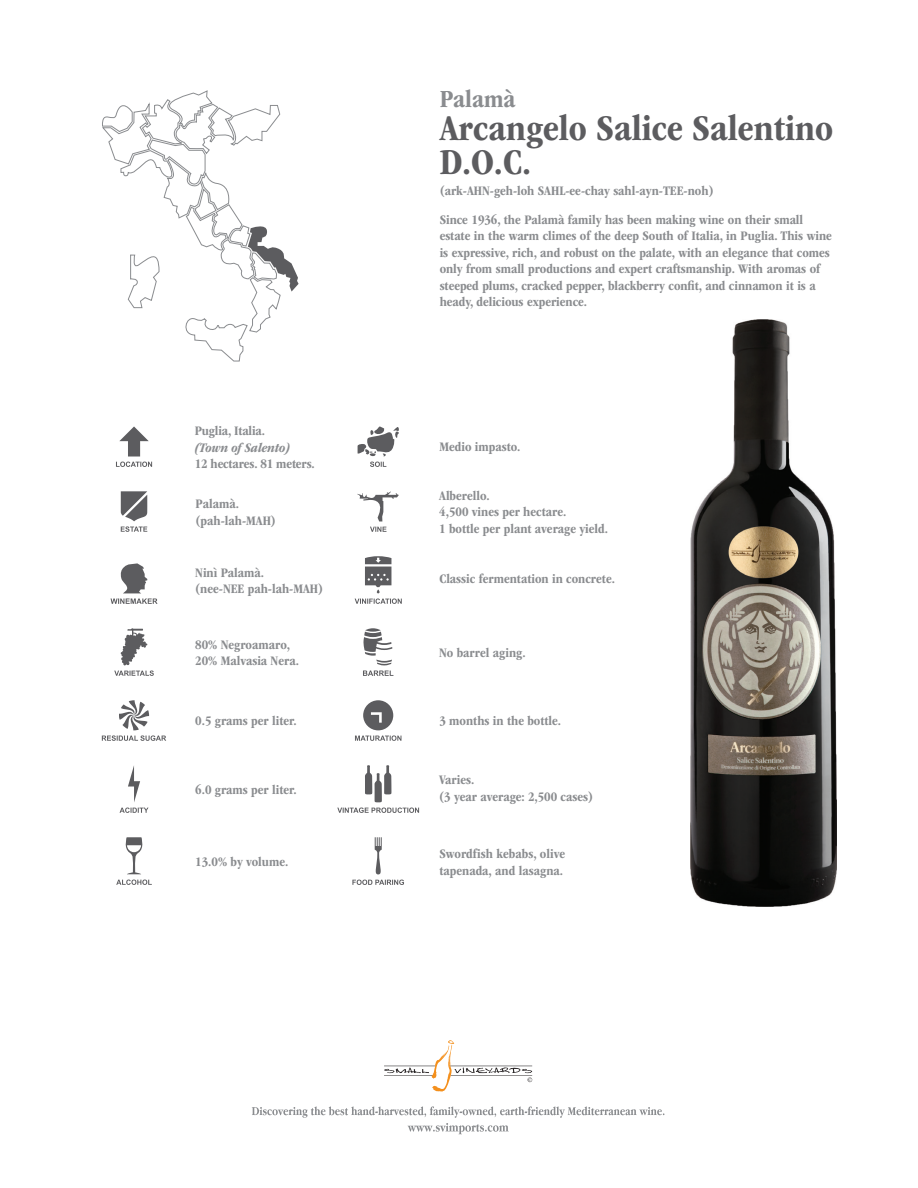
<style>
.page{position:relative;width:918px;height:1188px;background:#fff}
.page>*{position:absolute;margin:0;border:0;box-sizing:border-box;transform-origin:0 0}
.t1{font:700 condensed 37.5px "ITC Garamond Std";color:#5c5c5f}
.t2{font:700 condensed 25.5px "ITC Garamond Std";color:#8a8c8f}
.t3{font:700 condensed 13.5px/16.5px "ITC Garamond Std";letter-spacing:-.005em;color:#8a8c8f}
.t4{font:italic 700 condensed 13.5px "ITC Garamond Std";letter-spacing:-.01em;color:#8a8c8f}
</style>
<div class="page">
<svg style="left:252px;top:1106px;width:412px;height:28px"></svg>
<svg style="left:384px;top:1040px;width:148px;height:51px"></svg>
<svg style="left:363px;top:628px;width:30px;height:48px"></svg>
<svg style="left:114px;top:628px;width:40px;height:48px"></svg>
<svg style="left:358px;top:426px;width:41px;height:41px"></svg>
<svg style="left:116px;top:426px;width:36px;height:41px"></svg>
<svg style="left:355px;top:556px;width:47px;height:48px"></svg>
<svg style="left:111px;top:563px;width:47px;height:41px"></svg>
<svg style="left:102px;top:700px;width:64px;height:41px"></svg>
<svg style="left:357px;top:491px;width:42px;height:41px"></svg>
<svg style="left:121px;top:491px;width:26px;height:41px"></svg>
<svg style="left:352px;top:837px;width:52px;height:48px"></svg>
<svg style="left:120px;top:766px;width:29px;height:47px"></svg>
<svg style="left:355px;top:700px;width:46px;height:41px"></svg>
<svg style="left:116px;top:880px;width:36px;height:5px"></svg>
<svg style="left:125px;top:837px;width:18px;height:37px"></svg>
<svg style="left:337px;top:765px;width:82px;height:48px"></svg>
<svg style="left:102px;top:90px;width:197px;height:272px"></svg>
<img style="left:690px;top:320px;width:147px;height:587px">
<p class="t3" style="left:195px;top:423px;width:72px">Puglia, Italia.</p>
<p class="t4" style="left:195px;top:440px;width:97px">(Town of Salento)</p>
<p class="t3" style="left:195px;top:456px;width:122px">12 hectares. 81 meters.</p>
<p class="t3" style="left:196px;top:496px;width:45px">Palamà.</p>
<p class="t3" style="left:196px;top:512px;width:82px">(pah-lah-MAH)</p>
<p class="t3" style="left:195px;top:564px;width:70px">Ninì Palamà.</p>
<p class="t3" style="left:195px;top:581px;width:129px">(nee-NEE pah-lah-MAH)</p>
<p class="t3" style="left:195px;top:636px;width:96px">80% Negroamaro,</p>
<p class="t3" style="left:195px;top:653px;width:105px">20% Malvasia Nera.</p>
<p class="t3" style="left:195px;top:712px;width:103px">0.5 grams per liter.</p>
<p class="t3" style="left:195px;top:781px;width:103px">6.0 grams per liter.</p>
<p class="t3" style="left:195px;top:853px;width:95px">13.0% by volume.</p>
<p class="t2" style="left:440px;top:85px;width:77px">Palamà</p>
<p class="t1" style="left:440px;top:107px;width:395px">Arcangelo Salice Salentino</p>
<p class="t1" style="left:440px;top:142px;width:93px">D.O.C.</p>
<p class="t3" style="left:440px;top:183px;width:275px">(ark-AHN-geh-loh SAHL-ee-chay sahl-ayn-TEE-noh)</p>
<p class="t3" style="left:440px;top:211px;width:394px">Since 1936, the Palamà family has been making wine on their small estate in the warm climes of the deep South of Italia, in Puglia. This wine is expressive, rich, and robust on the palate, with an elegance that comes only from small productions and expert craftsmanship. With aromas of steeped plums, cracked pepper, blackberry confit, and cinnamon it is a heady, delicious experience.</p>
<p class="t3" style="left:439px;top:438px;width:83px">Medio impasto.</p>
<p class="t3" style="left:439px;top:487px;width:52px">Alberello.</p>
<p class="t3" style="left:439px;top:504px;width:129px">4,500 vines per hectare.</p>
<p class="t3" style="left:439px;top:520px;width:170px">1 bottle per plant average yield.</p>
<p class="t3" style="left:439px;top:571px;width:177px">Classic fermentation in concrete.</p>
<p class="t3" style="left:439px;top:644px;width:88px">No barrel aging.</p>
<p class="t3" style="left:439px;top:712px;width:123px">3 months in the bottle.</p>
<p class="t3" style="left:439px;top:772px;width:155px">Varies.<br>(3 year average: 2,500 cases)</p>
<p class="t3" style="left:439px;top:846px;width:127px">Swordfish kebabs, olive tapenada, and lasagna.</p>
</div>
